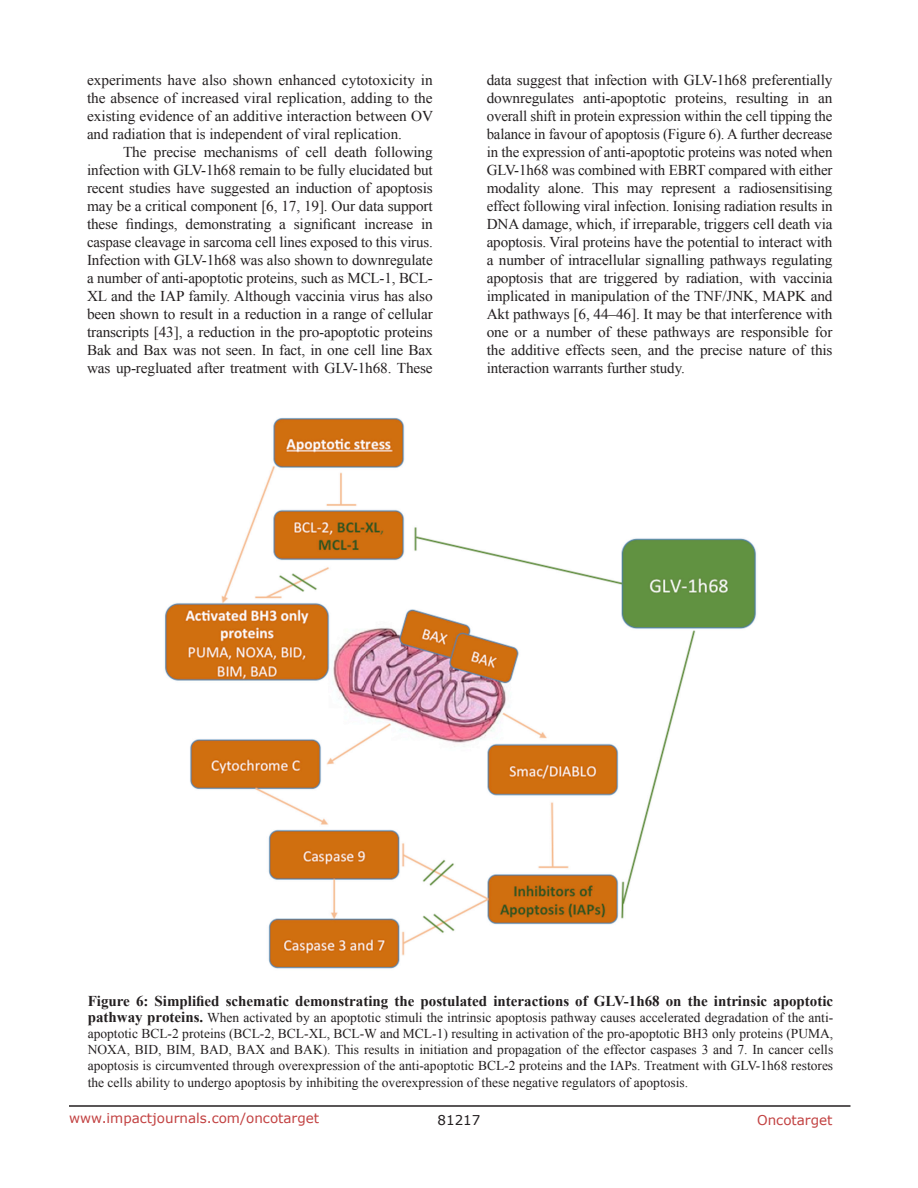
<style>
.page{position:relative;width:918px;height:1188px;background:#fff}
.page>*{position:absolute;margin:0;border:0;box-sizing:border-box;transform-origin:0 0}
.BodyText{font:15px/18px "Times New Roman";letter-spacing:-.01em;color:#231f20;text-align:justify}
.figuretext{font:700 15px "Times New Roman";color:#231f20}
.figuretext-2{font:13.5px/16.2px "Times New Roman";color:#231f20;text-align:justify}
.t1{font:13.5px "Verdana";color:#c24141}
.t2{font:13.5px "Verdana";color:#231f20}
.s1{font-weight:700;font-size:15px}
</style>
<div class="page">
<hr style="left:69px;top:1105px;width:781px;height:2px;background:#231f20">
<img style="left:164px;top:418px;width:593px;height:551px">
<p class="BodyText" style="left:87px;top:71px;width:348px">experiments have also shown enhanced cytotoxicity in the absence of increased viral replication, adding to the existing evidence of an additive interaction between OV and radiation that is independent of viral replication.</p>
<p class="BodyText" style="left:87px;top:143px;width:347px;text-indent:36px">The precise mechanisms of cell death following infection with GLV-1h68 remain to be fully elucidated but recent studies have suggested an induction of apoptosis may be a critical component [6, 17, 19]. Our data support these findings, demonstrating a significant increase in caspase cleavage in sarcoma cell lines exposed to this virus.<br>Infection with GLV-1h68 was also shown to downregulate a number of anti-apoptotic proteins, such as MCL-1, BCL-XL and the IAP family. Although vaccinia virus has also been shown to result in a reduction in a range of cellular transcripts [43], a reduction in the pro-apoptotic proteins Bak and Bax was not seen. In fact, in one cell line Bax was up-regluated after treatment with GLV-1h68. These</p>
<p class="BodyText" style="left:487px;top:71px;width:347px">data suggest that infection with GLV-1h68 preferentially downregulates anti-apoptotic proteins, resulting in an overall shift in protein expression within the cell tipping the balance in favour of apoptosis (Figure 6). A further decrease in the expression of anti-apoptotic proteins was noted when GLV-1h68 was combined with EBRT compared with either modality alone. This may represent a radiosensitising effect following viral infection. Ionising radiation results in DNA damage, which, if irreparable, triggers cell death via apoptosis. Viral proteins have the potential to interact with a number of intracellular signalling pathways regulating apoptosis that are triggered by radiation, with vaccinia implicated in manipulation of the TNF/JNK, MAPK and Akt pathways [6, 44–46]. It may be that interference with one or a number of these pathways are responsible for the additive effects seen, and the precise nature of this interaction warrants further study.</p>
<p class="figuretext" style="left:88px;top:990px;width:747px">Figure 6: Simplified schematic demonstrating the postulated interactions of GLV-1h68 on the intrinsic apoptotic</p>
<p class="figuretext-2" style="left:88px;top:1009px;width:747px"><span class="s1">pathway proteins.</span> When activated by an apoptotic stimuli the intrinsic apoptosis pathway causes accelerated degradation of the anti&shy;apoptotic BCL-2 proteins (BCL-2, BCL-XL, BCL-W and MCL-1) resulting in activation of the pro-apoptotic BH3 only proteins (PUMA, NOXA, BID, BIM, BAD, BAX and BAK). This results in initiation and propagation of the effector caspases 3 and 7. In cancer cells apoptosis is circumvented through overexpression of the anti-apoptotic BCL-2 proteins and the IAPs. Treatment with GLV-1h68 restores the cells ability to undergo apoptosis by inhibiting the overexpression of these negative regulators of apoptosis.</p>
<p class="t1" style="left:69px;top:1109px;width:252px">www.impactjournals.com/oncotarget</p>
<p class="t2" style="left:438px;top:1111px;width:44px">81217</p>
<p class="t1" style="left:757px;top:1111px;width:77px">Oncotarget</p>
</div>
